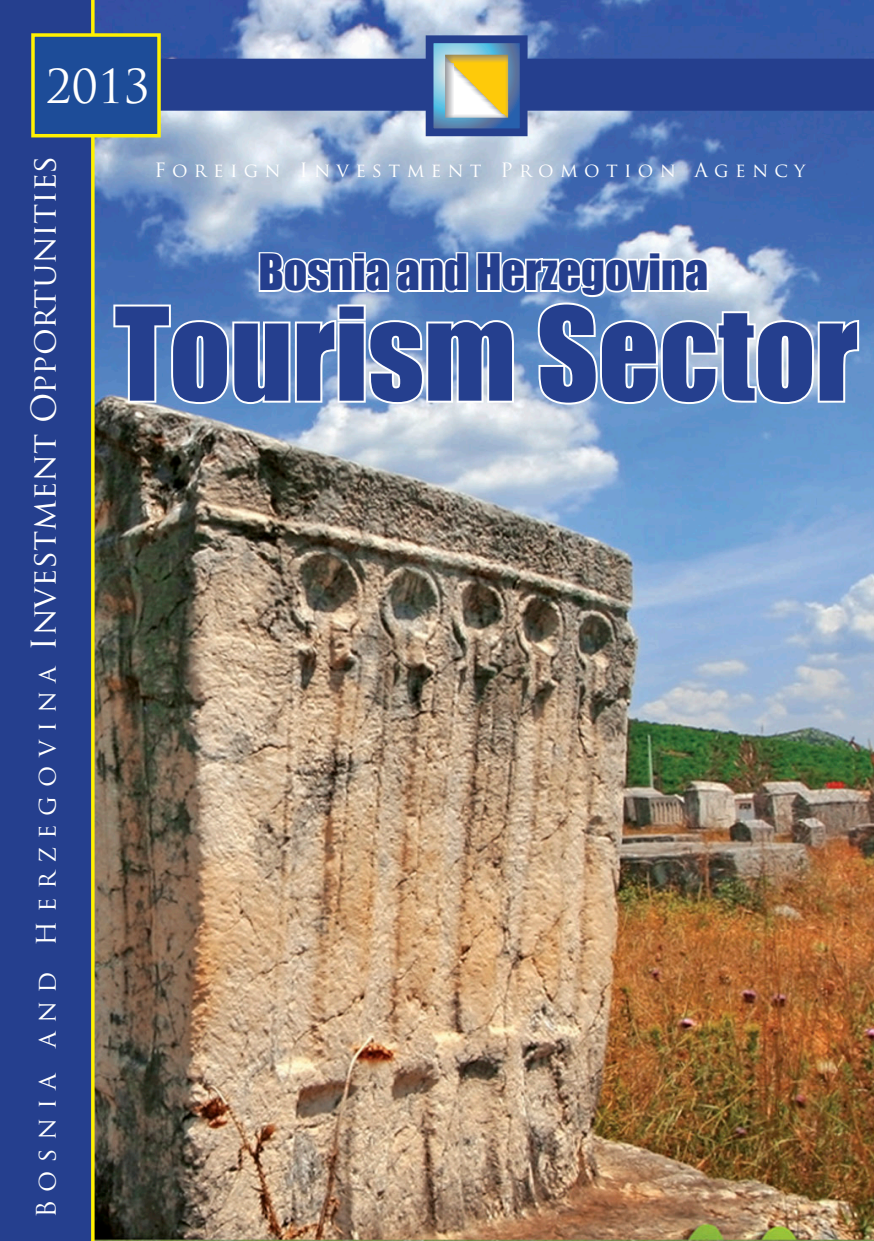
<style>
.page{position:relative;width:874px;height:1241px;background:#fff}
.page>*{position:absolute;margin:0;border:0;box-sizing:border-box;transform-origin:0 0}
.t1{font:119px "Impact";color:#253f8e}
.t2{font:45.85px "Impact";color:#253f8e}
.t3{font:45.5px "Trajan Pro";color:#fff}
.t4{font:33.25px "Trajan Pro";color:#fff}
.t5{font:19.25px "Trajan Pro";color:#fff}
.s1{font-size:26.25px}
</style>
<div class="page">
<img style="left:94px;top:0;width:779px;height:1240px">
<div style="left:0;top:0;width:94px;height:1240px;background:#253f8e"></div>
<svg style="left:111px;top:250px;width:749px;height:157px"></svg>
<div style="left:0;top:59px;width:873px;height:52px;background:#253f8e"></div>
<div style="left:31px;top:33px;width:130px;height:104px;background:#1d4c98;border:4px solid #fff101"></div>
<svg style="left:434px;top:44px;width:84px;height:83px;background:#b3bc9a"></svg>
<div style="left:425px;top:35px;width:102px;height:101px;border:8px solid #253f8e"></div>
<h3 class="t3" style="left:46px;top:57px;width:105px">2013</h3>
<p class="t4" style="left:23px;top:1217px;width:1063px;rotate:-90deg"><span class="s1">B o s n i a a n d H e r z e g o v i n a</span> Investment Opportunities</p>
<p class="t5" style="left:154px;top:158px;width:652px">F o r e i g n I n v e s t m e n t P r o m o t i o n A g e n c y</p>
<h2 class="t2" style="left:258px;top:236px;width:451px">Bosnia and Herzegovina</h2>
<h1 class="t1" style="left:115px;top:261px;width:744px">Tourism Sector</h1>
</div>
